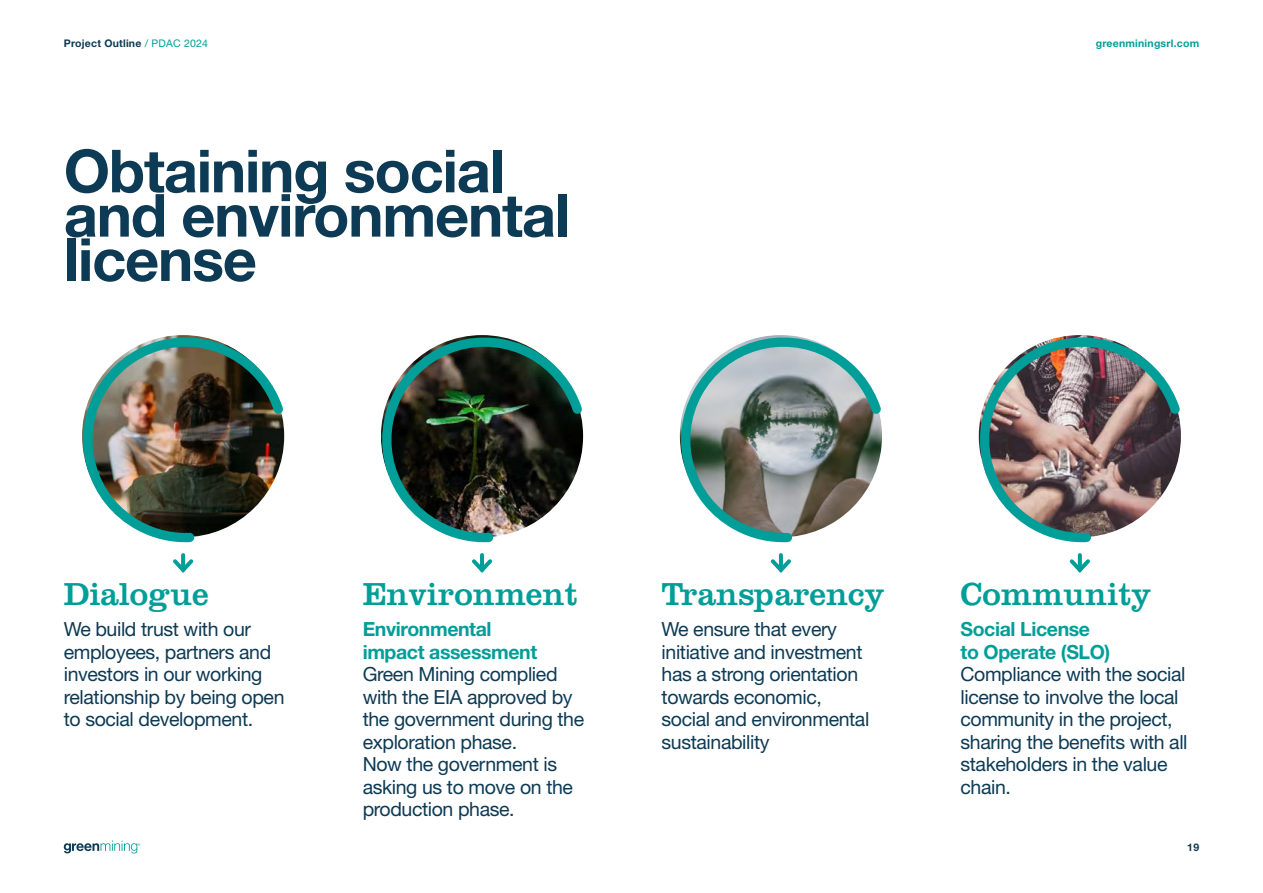
<style>
.page{position:relative;width:1263px;height:893px;background:#fff}
.page>*{position:absolute;margin:0;border:0;box-sizing:border-box;transform-origin:0 0}
.t1{font:700 59.55px/44.2px "Helvetica Neue LT Std";letter-spacing:-.02em;color:#0d3a54}
.t2{font:33px "Clarendon LT Std";color:#009e98}
.t3{font:19.5px/22.5px "Helvetica Neue LT Std";letter-spacing:-.02em;color:#0d3a54}
.t4{font:700 19.5px/22.5px "Helvetica Neue LT Std";letter-spacing:-.02em;color:#009e98}
.t5{font:700 10.5px "Helvetica Neue LT Std";letter-spacing:.02em;color:#0d3a54}
.t6{font:700 10.5px "Helvetica Neue LT Std";letter-spacing:.02em;color:#009e98}
.s1{font-weight:400;color:#009e98}
</style>
<div class="page">
<svg style="left:64px;top:840px;width:76px;height:13px"></svg>
<img style="left:82px;top:335px;width:203px;height:208px">
<svg style="left:173px;top:556px;width:21px;height:17px"></svg>
<img style="left:381px;top:335px;width:203px;height:208px">
<hr style="left:480px;top:555px;width:4px;height:15px;background:#009e98">
<svg style="left:472px;top:556px;width:21px;height:17px"></svg>
<svg style="left:679px;top:335px;width:203px;height:208px"></svg>
<hr style="left:779px;top:555px;width:4px;height:15px;background:#009e98">
<svg style="left:770px;top:556px;width:21px;height:17px"></svg>
<img style="left:978px;top:335px;width:203px;height:208px">
<svg style="left:1069px;top:556px;width:21px;height:17px"></svg>
<p class="t5" style="left:64px;top:37px;width:146px">Project Outline <span class="s1">/ PDAC 2024</span></p>
<h1 class="t1" style="left:64px;top:148px;width:508px">Obtaining social and environmental license</h1>
<p class="t6" style="left:1096px;top:37px;width:105px">greenminingsrl.com</p>
<h2 class="t2" style="left:64px;top:575px;width:146px">Dialogue</h2>
<p class="t3" style="left:64px;top:618px;width:222px">We build trust with our employees, partners and investors in our working relationship by being open to social development.</p>
<h2 class="t2" style="left:363px;top:575px;width:216px">Environment</h2>
<p class="t4" style="left:363px;top:617px;width:176px">Environmental impact assessment</p>
<p class="t3" style="left:363px;top:663px;width:223px">Green Mining complied with the EIA approved by the government during the exploration phase.<br>Now the government is asking us to move on the production phase.</p>
<h2 class="t2" style="left:662px;top:575px;width:225px">Transparency</h2>
<p class="t3" style="left:662px;top:618px;width:209px">We ensure that every initiative and investment has a strong orientation towards economic, social and environmental sustainability</p>
<h2 class="t2" style="left:960px;top:575px;width:192px">Community</h2>
<p class="t4" style="left:960px;top:617px;width:151px">Social License to Operate (SLO)</p>
<p class="t3" style="left:960px;top:663px;width:229px">Compliance with the social license to involve the local community in the project, sharing the benefits with all stakeholders in the value chain.</p>
<p class="t5" style="left:1187px;top:841px;width:13px">19</p>
</div>
